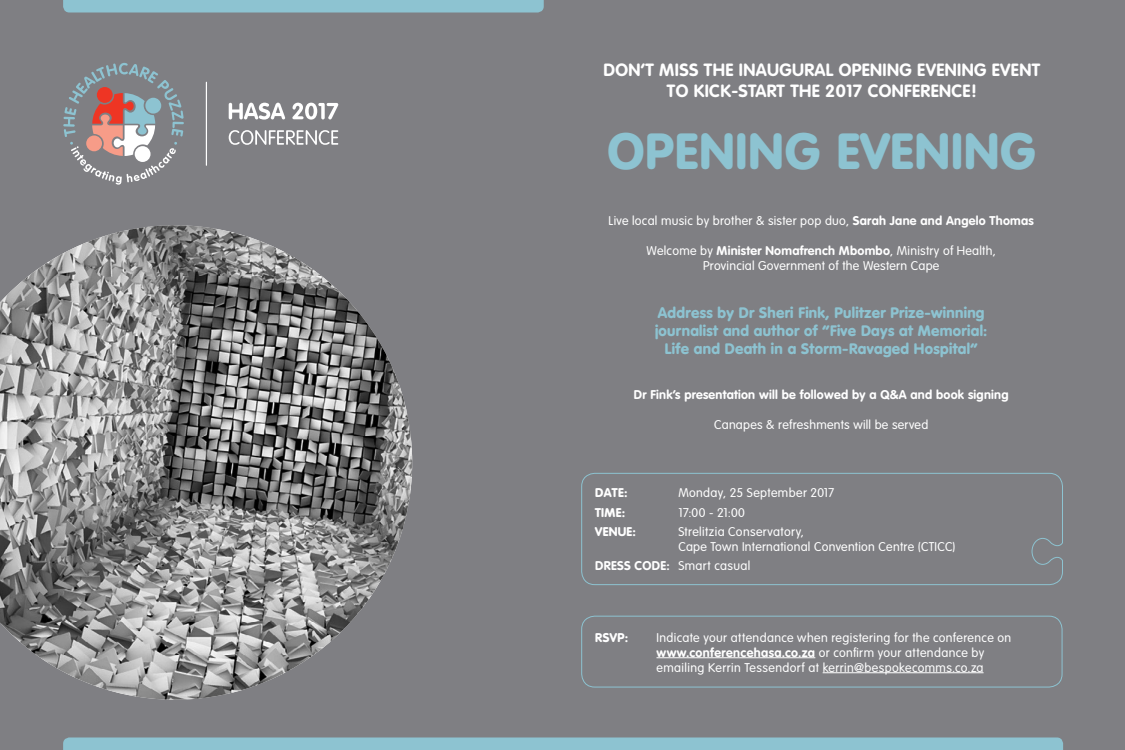
<style>
.page{position:relative;width:1125px;height:750px;background:#7f7f83}
.page>*{position:absolute;margin:0;border:0;box-sizing:border-box;transform-origin:0 0}
.t1{font:900 50px "VAG Rounded";letter-spacing:.02em;color:#8dc3d1}
.t2{font:700 17.5px/21px "VAG Rounded";letter-spacing:.02em;color:#fff;text-align:center}
.t3{font:900 15px/18px "VAG Rounded";letter-spacing:.02em;color:#8dc3d1;text-align:center}
.t4{font:300 12.5px/15px "VAG Rounded";letter-spacing:.02em;color:#fff}
.t5{font:700 12.5px "VAG Rounded";letter-spacing:.02em;color:#fff}
.t6{font:900 12.5px "VAG Rounded";letter-spacing:.02em;color:#fff}
.s1{font-weight:700}
</style>
<div class="page">
<hr style="left:657px;top:657px;width:158px;height:1px;background:#fff">
<hr style="left:823px;top:672px;width:161px;height:1px;background:#fff">
<div style="left:581px;top:616px;width:481px;height:72px;border:1px solid #8dc3d1;border-radius:13px"></div>
<svg style="left:63px;top:63px;width:121px;height:122px"></svg>
<svg style="left:229px;top:130px;width:109px;height:15px"></svg>
<svg style="left:229px;top:103px;width:109px;height:17px"></svg>
<svg style="left:206px;top:82px;width:1px;height:84px"></svg>
<div style="left:63px;top:738px;width:1000px;height:12px;background:#8dc3d1"></div>
<div style="left:63px;top:0;width:481px;height:12px;background:#8dc3d1"></div>
<img style="left:0;top:225px;width:412px;height:475px">
<svg style="left:581px;top:472px;width:482px;height:114px"></svg>
<h2 class="t2" style="left:604px;top:59px;width:438px">DON’T MISS THE INAUGURAL OPENING EVENING EVENT<br>TO KICK-START THE 2017 CONFERENCE!</h2>
<h1 class="t1" style="left:607px;top:121px;width:430px">OPENING EVENING</h1>
<p class="t4" style="left:609px;top:213px;width:427px">Live local music by brother &amp; sister pop duo, <span class="s1">Sarah Jane and Angelo Thomas</span></p>
<p class="t4" style="left:647px;top:243px;width:351px;text-align:center">Welcome by <span class="s1">Minister Nomafrench Mbombo</span>, Ministry of Health,<br>Provincial Government of the Western Cape</p>
<p class="t3" style="left:655px;top:304px;width:334px">Address by Dr Sheri Fink, Pulitzer Prize-winning journalist and author of “Five Days at Memorial:<br>Life and Death in a Storm-Ravaged Hospital”</p>
<p class="t5" style="left:634px;top:387px;width:376px">Dr Fink’s presentation will be followed by a Q&amp;A and book signing</p>
<p class="t4" style="left:714px;top:417px;width:216px">Canapes &amp; refreshments will be served</p>
<p class="t6" style="left:595px;top:485px;width:34px">DATE:</p>
<p class="t4" style="left:678px;top:485px;width:158px">Monday, 25 September 2017</p>
<p class="t6" style="left:595px;top:505px;width:31px">TIME:</p>
<p class="t4" style="left:678px;top:505px;width:68px">17:00 - 21:00</p>
<p class="t6" style="left:595px;top:524px;width:42px">VENUE:</p>
<p class="t4" style="left:678px;top:524px;width:279px">Strelitzia Conservatory,<br>Cape Town International Convention Centre (CTICC)</p>
<p class="t4" style="left:595px;top:559px;width:157px"><span class="s1">DRESS CODE:</span> Smart casual</p>
<p class="t6" style="left:595px;top:630px;width:35px">RSVP:</p>
<p class="t4" style="left:657px;top:630px;width:356px">Indicate your attendance when registering for the conference on <span class="s1">www.conferencehasa.co.za</span> or confirm your attendance by emailing Kerrin Tessendorf at kerrin@bespokecomms.co.za</p>
</div>
